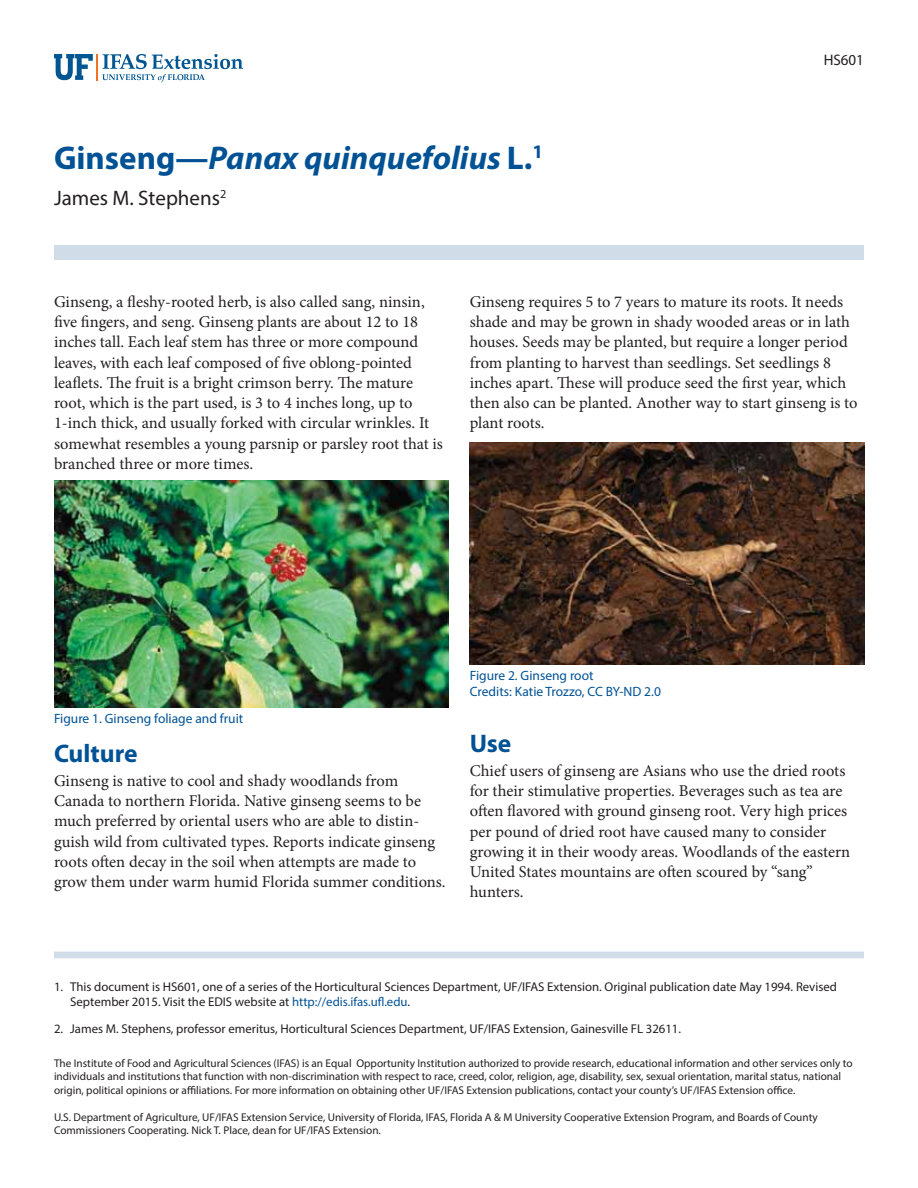
<style>
.page{position:relative;width:918px;height:1188px;background:#fff}
.page>*{position:absolute;margin:0;border:0;box-sizing:border-box;transform-origin:0 0}
.t1{font:italic 700 33px "Myriad Pro";color:#005295}
.t2{font:700 25.5px "Myriad Pro";color:#005295}
.t3{font:21px "Myriad Pro";color:#231f20}
.t4{font:16.5px/20.2px "Minion Pro";color:#231f20}
.t5{font:15.3px "Myriad Pro";color:#231f20}
.t6{font:13.5px/16.5px "Myriad Pro";color:#005295}
.t7{font:12.75px/15.3px "Myriad Pro";color:#231f20}
.t8{font:11.25px/13.5px "Myriad Pro";color:#231f20}
.s1{font-style:normal}
.s2{color:#005295}
</style>
<div class="page">
<svg style="left:54px;top:54px;width:189px;height:28px"></svg>
<div style="left:54px;top:245px;width:810px;height:15px;background:#d0dde9"></div>
<div style="left:54px;top:952px;width:810px;height:6px;background:#d0dde9"></div>
<img style="left:54px;top:481px;width:394px;height:226px">
<img style="left:470px;top:443px;width:394px;height:221px">
<h1 class="t1" style="left:54px;top:138px;width:491px"><span class="s1">Ginseng—</span>Panax quinquefolius <span class="s1">L.</span><sup>1</sup></h1>
<p class="t3" style="left:54px;top:190px;width:174px">James M. Stephens<sup>2</sup></p>
<p class="t5" style="left:824px;top:54px;width:42px">HS601</p>
<p class="t4" style="left:54px;top:293px;width:391px">Ginseng, a fleshy-rooted herb, is also called sang, ninsin, five fingers, and seng. Ginseng plants are about 12 to 18 inches tall. Each leaf stem has three or more compound leaves, with each leaf composed of five oblong-pointed leaflets. The fruit is a bright crimson berry. The mature root, which is the part used, is 3 to 4 inches long, up to 1-inch thick, and usually forked with circular wrinkles. It somewhat resembles a young parsnip or parsley root that is branched three or more times.</p>
<p class="t4" style="left:470px;top:293px;width:389px">Ginseng requires 5 to 7 years to mature its roots. It needs shade and may be grown in shady wooded areas or in lath houses. Seeds may be planted, but require a longer period from planting to harvest than seedlings. Set seedlings 8 inches apart. These will produce seed the first year, which then also can be planted. Another way to start ginseng is to plant roots.</p>
<p class="t6" style="left:54px;top:711px;width:191px">Figure 1. Ginseng foliage and fruit</p>
<h2 class="t2" style="left:54px;top:744px;width:85px">Culture</h2>
<p class="t4" style="left:54px;top:772px;width:393px">Ginseng is native to cool and shady woodlands from Canada to northern Florida. Native ginseng seems to be much preferred by oriental users who are able to distin&shy;guish wild from cultivated types. Reports indicate ginseng roots often decay in the soil when attempts are made to grow them under warm humid Florida summer conditions.</p>
<p class="t6" style="left:470px;top:668px;width:193px">Figure 2. Ginseng root<br>Credits: Katie Trozzo, CC BY-ND 2.0</p>
<h2 class="t2" style="left:470px;top:734px;width:43px">Use</h2>
<p class="t4" style="left:470px;top:762px;width:382px">Chief users of ginseng are Asians who use the dried roots for their stimulative properties. Beverages such as tea are often flavored with ground ginseng root. Very high prices per pound of dried root have caused many to consider growing it in their woody areas. Woodlands of the eastern United States mountains are often scoured by “sang” hunters.</p>
<p class="t7" style="left:70px;top:980px;width:768px;text-indent:-16px">1. This document is HS601, one of a series of the Horticultural Sciences Department, UF/IFAS Extension. Original publication date May 1994. Revised<br>September 2015. Visit the EDIS website at <span class="s2">http://edis.ifas.ufl.edu</span>.</p>
<p class="t7" style="left:54px;top:1022px;width:629px">2. James M. Stephens, professor emeritus, Horticultural Sciences Department, UF/IFAS Extension, Gainesville FL 32611.</p>
<p class="t8" style="left:54px;top:1057px;width:800px">The Institute of Food and Agricultural Sciences (IFAS) is an Equal Opportunity Institution authorized to provide research, educational information and other services only to individuals and institutions that function with non-discrimination with respect to race, creed, color, religion, age, disability, sex, sexual orientation, marital status, national origin, political opinions or affiliations. For more information on obtaining other UF/IFAS Extension publications, contact your county’s UF/IFAS Extension office.</p>
<p class="t8" style="left:54px;top:1111px;width:765px">U.S. Department of Agriculture, UF/IFAS Extension Service, University of Florida, IFAS, Florida A &amp; M University Cooperative Extension Program, and Boards of County<br>Commissioners Cooperating. Nick T. Place, dean for UF/IFAS Extension.</p>
</div>
